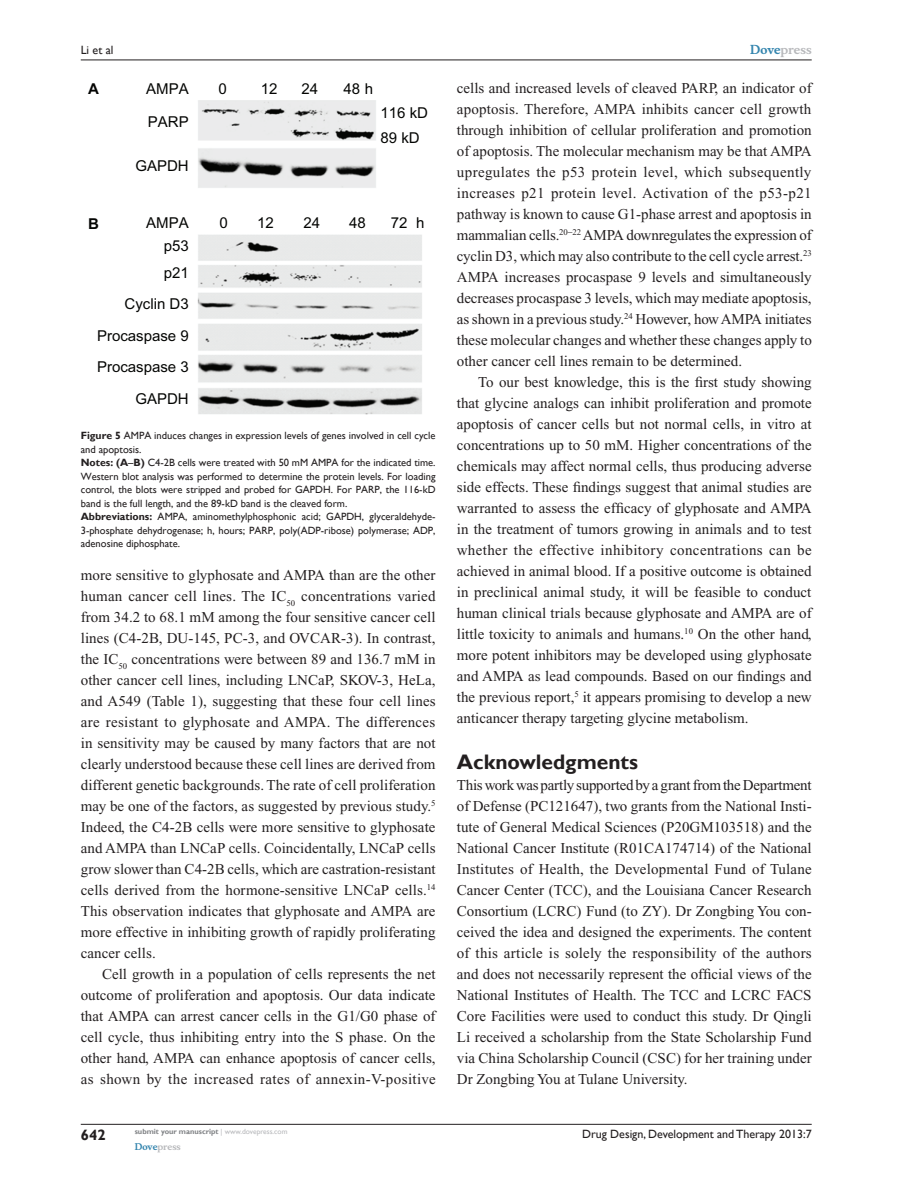
<style>
.page{position:relative;width:918px;height:1188px;background:#fff}
.page>*{position:absolute;margin:0;border:0;box-sizing:border-box;transform-origin:0 0}
.t1{font:700 21px "Gill Sans";color:#231f20}
.Tx{font:15px/21px "Times New Roman";color:#231f20;text-align:justify}
.TxF{font:15px/21px "Times New Roman";color:#231f20;text-align:justify}
.t2{font:15px/23.4px "Arial";color:#040503;text-align:right}
.t3{font:700 15px "Gill Sans";color:#231f20}
.t4{font:700 15px "Arial";color:#040503}
.t5{font:12px "Gill Sans";color:#231f20}
.t6{font:700 12px "Musee";color:#b8b9bc}
.FC{font:10.5px/13.5px "Gill Sans";color:#231f20;text-align:justify}
.t7{font:700 9px "Musee";color:#b8b9bc}
.t8{font:700 7.5px "Gill Sans";color:#808285}
.s1{font-weight:700}
.s2{font-weight:400;color:#b8b9bc}
.s3{color:#3485ae}
</style>
<div class="page">
<hr style="left:81px;top:1124px;width:731px;height:1px;background:#231f20">
<hr style="left:81px;top:60px;width:731px;height:1px;background:#231f20">
<img style="left:197px;top:100px;width:225px;height:314px">
<p class="t5" style="left:81px;top:43px;width:34px">Li et al</p>
<p class="t4" style="left:88px;top:80px;width:12px">A</p>
<p class="t2" style="left:146px;top:77px;width:44px">AMPA</p>
<p class="t2" style="left:219px;top:77px;width:10px">0</p>
<p class="t2" style="left:261px;top:77px;width:18px">12</p>
<p class="t2" style="left:301px;top:77px;width:18px">24</p>
<p class="t2" style="left:343px;top:77px;width:31px">48h</p>
<p class="t2" style="left:148px;top:110px;width:42px">PARP</p>
<p class="t2" style="left:135px;top:154px;width:55px">GAPDH</p>
<p class="t2" style="left:381px;top:101px;width:49px;line-height:25px;text-align:left">116 kD<br>89 kD</p>
<p class="t4" style="left:88px;top:214px;width:12px">B</p>
<p class="t2" style="left:146px;top:211px;width:44px">AMPA p53</p>
<p class="t2" style="left:164px;top:262px;width:27px">p21</p>
<p class="t2" style="left:125px;top:292px;width:66px">Cyclin D3</p>
<p class="t2" style="left:97px;top:324px;width:93px">Procaspase 9</p>
<p class="t2" style="left:97px;top:355px;width:93px">Procaspase 3</p>
<p class="t2" style="left:135px;top:387px;width:55px">GAPDH</p>
<p class="t2" style="left:219px;top:211px;width:10px">0</p>
<p class="t2" style="left:257px;top:211px;width:18px">12</p>
<p class="t2" style="left:304px;top:211px;width:18px">24</p>
<p class="t2" style="left:349px;top:211px;width:18px">48</p>
<p class="t2" style="left:391px;top:211px;width:35px">72 h</p>
<p class="FC" style="left:81px;top:429px;width:356px"><span class="s1">Figure 5</span> AMPA induces changes in expression levels of genes involved in cell cycle and apoptosis.</p>
<p class="FC" style="left:81px;top:456px;width:356px"><span class="s1">Notes: (A</span>–<span class="s1">B)</span> C4-2B cells were treated with 50 mM AMPA for the indicated time.<br>Western blot analysis was performed to determine the protein levels. For loading control, the blots were stripped and probed for GAPDH. For PARP, the 116-kD band is the full length, and the 89-kD band is the cleaved form.</p>
<p class="FC" style="left:81px;top:510px;width:356px"><span class="s1">Abbreviations:</span> AMPA, aminomethylphosphonic acid; GAPDH, glyceraldehyde-3-phosphate dehydrogenase; h, hours; PARP, poly(ADP-ribose) polymerase; ADP, adenosine diphosphate.</p>
<p class="Tx" style="left:81px;top:565px;width:356px">more sensitive to glyphosate and AMPA than are the other human cancer cell lines. The IC<sub>50</sub> concentrations varied from 34.2 to 68.1 mM among the four sensitive cancer cell lines (C4-2B, DU-145, PC-3, and OVCAR-3). In contrast, the IC<sub>50</sub> concentrations were between 89 and 136.7 mM in other cancer cell lines, including LNCaP, SKOV-3, HeLa, and A549 (Table 1), suggesting that these four cell lines are resistant to glyphosate and AMPA. The differences in sensitivity may be caused by many factors that are not clearly understood because these cell lines are derived from different genetic backgrounds. The rate of cell proliferation may be one of the factors, as suggested by previous study.<sup>5<br></sup>Indeed, the C4-2B cells were more sensitive to glyphosate and AMPA than LNCaP cells. Coincidentally, LNCaP cells grow slower than C4-2B cells, which are castration-resistant cells derived from the hormone-sensitive LNCaP cells.<sup>14<br></sup>This observation indicates that glyphosate and AMPA are more effective in inhibiting growth of rapidly proliferating cancer cells.</p>
<p class="Tx" style="left:81px;top:964px;width:356px;text-indent:21px">Cell growth in a population of cells represents the net outcome of proliferation and apoptosis. Our data indicate that AMPA can arrest cancer cells in the G1/G0 phase of cell cycle, thus inhibiting entry into the S phase. On the other hand, AMPA can enhance apoptosis of cancer cells, as shown by the increased rates of annexin-V-positive</p>
<p class="t3" style="left:81px;top:1126px;width:26px">642</p>
<p class="t8" style="left:135px;top:1127px;width:154px">submit your manuscript <span class="s2">| www.dovepress.com</span></p>
<p class="t7" style="left:135px;top:1141px;width:48px"><span class="s3">Dove</span>press</p>
<p class="t6" style="left:750px;top:43px;width:63px"><span class="s3">Dove</span>press</p>
<p class="Tx" style="left:457px;top:77px;width:357px">cells and increased levels of cleaved PARP, an indicator of apoptosis. Therefore, AMPA inhibits cancer cell growth through inhibition of cellular proliferation and promotion of apoptosis. The molecular mechanism may be that AMPA upregulates the p53 protein level, which subsequently increases p21 protein level. Activation of the p53-p21 pathway is known to cause G1-phase arrest and apoptosis in mammalian cells.<sup>20</sup>−<sup>22</sup> AMPA downregulates the expression of cyclin D3, which may also contribute to the cell cycle arrest.<sup>23<br></sup>AMPA increases procaspase 9 levels and simultaneously decreases procaspase 3 levels, which may mediate apoptosis, as shown in a previous study.<sup>24</sup> However, how AMPA initiates these molecular changes and whether these changes apply to other cancer cell lines remain to be determined.</p>
<p class="Tx" style="left:457px;top:371px;width:356px;text-indent:21px">To our best knowledge, this is the first study showing that glycine analogs can inhibit proliferation and promote apoptosis of cancer cells but not normal cells, in vitro at concentrations up to 50 mM. Higher concentrations of the chemicals may affect normal cells, thus producing adverse side effects. These findings suggest that animal studies are warranted to assess the efficacy of glyphosate and AMPA in the treatment of tumors growing in animals and to test whether the effective inhibitory concentrations can be achieved in animal blood. If a positive outcome is obtained in preclinical animal study, it will be feasible to conduct human clinical trials because glyphosate and AMPA are of little toxicity to animals and humans.<sup>10</sup> On the other hand, more potent inhibitors may be developed using glyphosate and AMPA as lead compounds. Based on our findings and the previous report,<sup>5</sup> it appears promising to develop a new anticancer therapy targeting glycine metabolism.</p>
<h1 class="t1" style="left:457px;top:749px;width:183px">Acknowledgments</h1>
<p class="TxF" style="left:457px;top:775px;width:356px">This work was partly supported by a grant from the Department of Defense (PC121647), two grants from the National Insti&shy;tute of General Medical Sciences (P20GM103518) and the National Cancer Institute (R01CA174714) of the National Institutes of Health, the Developmental Fund of Tulane Cancer Center (TCC), and the Louisiana Cancer Research Consortium (LCRC) Fund (to ZY). Dr Zongbing You con&shy;ceived the idea and designed the experiments. The content of this article is solely the responsibility of the authors and does not necessarily represent the official views of the National Institutes of Health. The TCC and LCRC FACS Core Facilities were used to conduct this study. Dr Qingli Li received a scholarship from the State Scholarship Fund via China Scholarship Council (CSC) for her training under Dr Zongbing You at Tulane University.</p>
<p class="t5" style="left:582px;top:1127px;width:231px">Drug Design, Development and Therapy 2013:7</p>
</div>
